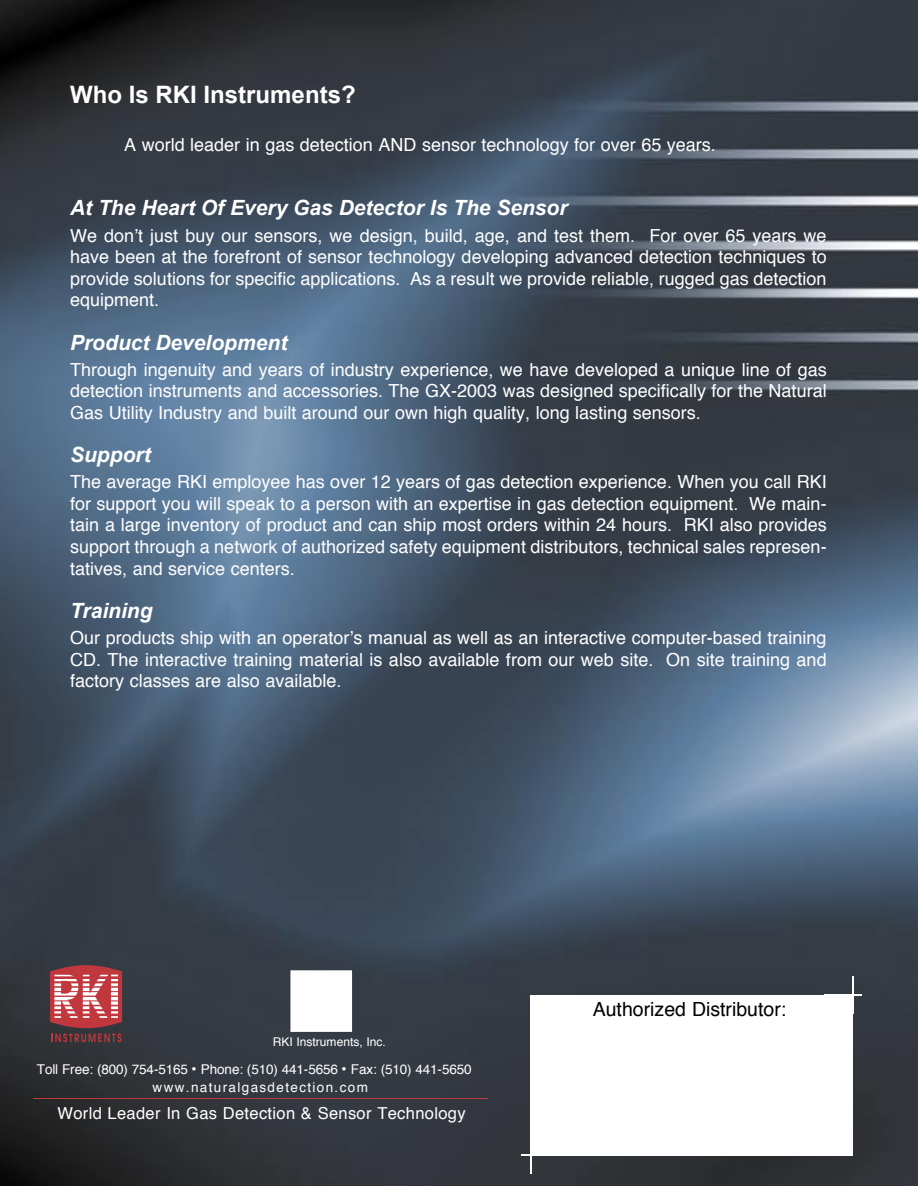
<style>
.page{position:relative;width:918px;height:1186px;background:#fff}
.page>*{position:absolute;margin:0;border:0;box-sizing:border-box;transform-origin:0 0}
.t1{font:700 24px "Arial";color:#fff}
.t2{font:italic 700 21px "Arial";color:#fff}
.t3{font:19.5px "Helvetica";color:#000}
.t4{font:18px/21.6px "Helvetica";color:#fff;text-align:justify}
.t5{font:16.5px "Helvetica";letter-spacing:.02em;color:#fff}
.t6{font:13.5px/18px "Helvetica";letter-spacing:-.01em;color:#fff}
.t7{font:12px "Helvetica";color:#fff}
</style>
<div class="page">
<img style="left:0;top:0;width:917px;height:1186px">
<svg style="left:50px;top:965px;width:72px;height:77px;background:#a35c62"></svg>
<svg style="left:111px;top:974px;width:7px;height:44px"></svg>
<hr style="left:51px;top:971px;width:71px;height:3px;background:#c1373e">
<hr style="left:50px;top:976px;width:72px;height:3px;background:#c1373e">
<hr style="left:50px;top:981px;width:72px;height:2px;background:#c1373e">
<hr style="left:50px;top:986px;width:72px;height:1px;background:#c1373e">
<hr style="left:50px;top:991px;width:72px;height:1px;background:#c1373e">
<hr style="left:51px;top:1018px;width:71px;height:3px;background:#c1373e">
<hr style="left:50px;top:1013px;width:72px;height:3px;background:#c1373e">
<hr style="left:50px;top:1009px;width:72px;height:2px;background:#c1373e">
<hr style="left:50px;top:1004px;width:72px;height:2px;background:#c1373e">
<hr style="left:50px;top:1000px;width:72px;height:1px;background:#c1373e">
<hr style="left:50px;top:996px;width:72px;height:1px;background:#c1373e">
<hr style="left:34px;top:1098px;width:454px;height:1px;background:#c1373e">
<div style="left:530px;top:994px;width:322px;height:161px;background:#fff"></div>
<hr style="left:851px;top:976px;width:2px;height:38px;background:#fff">
<hr style="left:824px;top:994px;width:37px;height:2px;background:#fff">
<hr style="left:530px;top:1136px;width:1px;height:37px;background:#fff">
<hr style="left:521px;top:1154px;width:37px;height:1px;background:#fff">
<h1 class="t1" style="left:70px;top:81px;width:287px">Who Is RKI Instruments?</h1>
<p class="t4" style="left:124px;top:133px;width:593px">A world leader in gas detection AND sensor technology for over 65 years.</p>
<p class="t2" style="left:70px;top:196px;width:499px">At The Heart Of Every Gas Detector Is The Sensor</p>
<p class="t4" style="left:70px;top:224px;width:758px">We don’t just buy our sensors, we design, build, age, and test them. For over 65 years we have been at the forefront of sensor technology developing advanced detection techniques to provide solutions for specific applications. As a result we provide reliable, rugged gas detection equipment.</p>
<p class="t2" style="left:70px;top:330px;width:219px">Product Development</p>
<p class="t4" style="left:70px;top:358px;width:757px">Through ingenuity and years of industry experience, we have developed a unique line of gas detection instruments and accessories. The GX-2003 was designed specifically for the Natural Gas Utility Industry and built around our own high quality, long lasting sensors.</p>
<p class="t2" style="left:70px;top:443px;width:82px">Support</p>
<p class="t4" style="left:70px;top:470px;width:757px">The average RKI employee has over 12 years of gas detection experience. When you call RKI for support you will speak to a person with an expertise in gas detection equipment. We main&shy;tain a large inventory of product and can ship most orders within 24 hours. RKI also provides support through a network of authorized safety equipment distributors, technical sales represen&shy;tatives, and service centers.</p>
<p class="t2" style="left:70px;top:598px;width:84px">Training</p>
<p class="t4" style="left:70px;top:626px;width:757px">Our products ship with an operator’s manual as well as an interactive computer-based training CD. The interactive training material is also available from our web site. On site training and factory classes are also available.</p>
<p class="t7" style="left:273px;top:1031px;width:114px">RKI Instruments, Inc.</p>
<p class="t6" style="left:153px;top:1060px;width:320px;text-indent:-116px">Toll Free: (800) 754-5165 ● Phone: (510) 441-5656 ● Fax: (510) 441-5650 www.naturalgasdetection.com</p>
<p class="t5" style="left:57px;top:1098px;width:409px">World Leader In Gas Detection &amp; Sensor Technology</p>
<p class="t3" style="left:592px;top:992px;width:195px">Authorized Distributor:</p>
</div>
